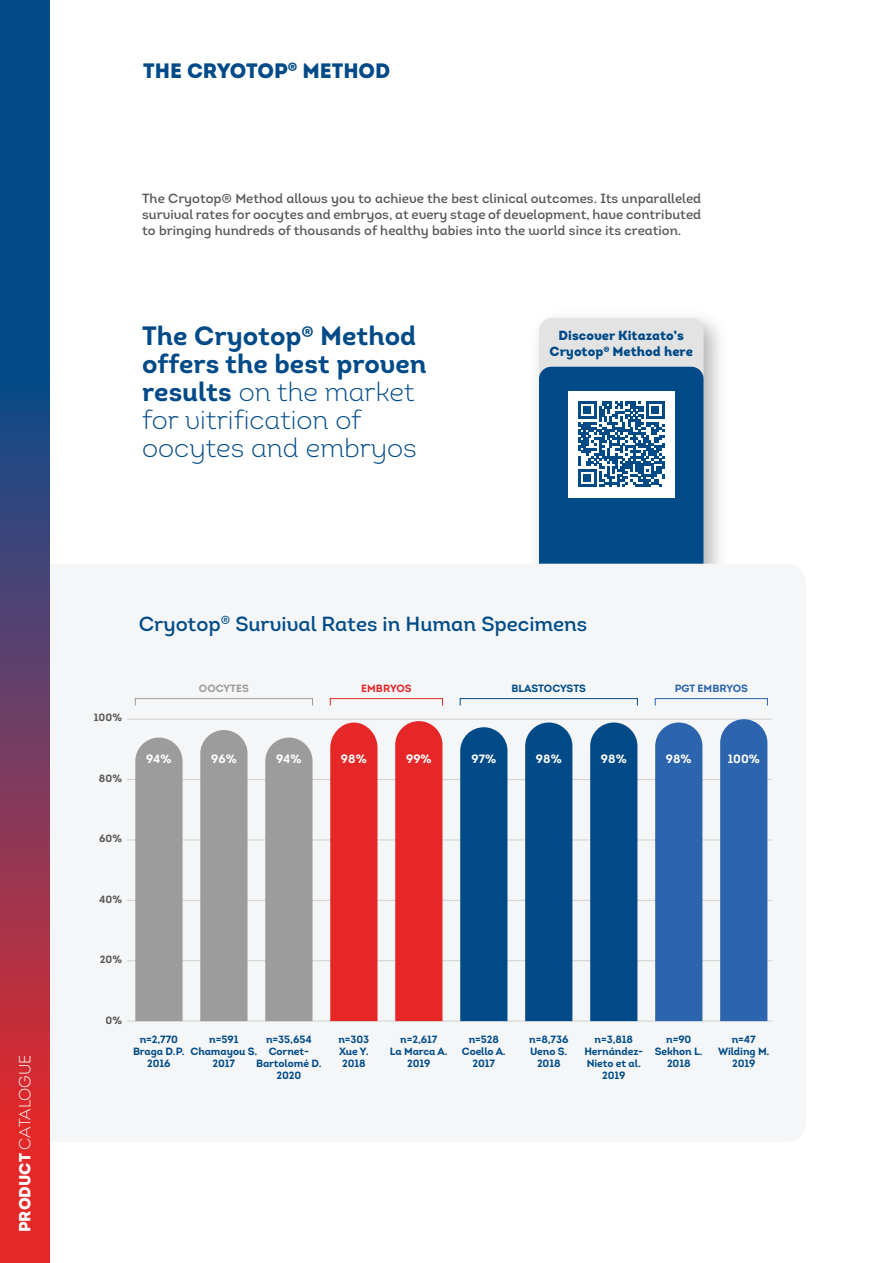
<style>
.page{position:relative;width:893px;height:1263px;background:#fff}
.page>*{position:absolute;margin:0;border:0;box-sizing:border-box;transform-origin:0 0}
.t1{font:26.55px/28px "Intro Light Alt";color:#004a88}
.t2{font:26.55px/28px "Intro Bold Alt";color:#004a88}
.t3{font:20.85px "Intro Black Alt";color:#004a88}
.t4{font:20.4px "Intro Regular Alt";color:#004a88}
.t5{font:16.05px "Intro Light Alt";letter-spacing:-.005em;color:#fff}
.t6{font:13.2px/16px "Intro Regular Alt";color:#565655;text-align:justify}
.t7{font:13.2px/16px "Intro Black Alt";color:#004a88;text-align:center}
.t8{font:12px "Intro Bold Alt";color:#fff}
.t9{font:10.5px/12px "Intro Bold Alt";letter-spacing:-.01em;color:#004a88;text-align:center}
.t10{font:10.5px "Intro Bold Alt";color:#565655}
.t11{font:10.5px "Intro Bold Alt";color:#2c64ae}
.t12{font:10.5px "Intro Bold Alt";color:#9c9c9c}
.t13{font:10.5px "Intro Bold Alt";color:#e52727}
.s1{font-family:"Intro Black Alt"}
.s2{font-family:"Intro Bold Alt"}
</style>
<div class="page">
<svg style="left:0;top:0;width:50px;height:1263px;background:#5f3d64"></svg>
<img style="left:537px;top:317px;width:184px;height:247px">
<div style="left:539px;top:318px;width:164px;height:306px;background:#e3e3e3;border-radius:12px"></div>
<div style="left:539px;top:367px;width:164px;height:308px;background:#004a88;border-radius:12px"></div>
<div style="left:568px;top:391px;width:107px;height:106px;background:#fff"></div>
<svg style="left:578px;top:401px;width:86px;height:86px"></svg>
<div style="left:50px;top:564px;width:756px;height:577px;background:#f4f6f8"></div>
<hr style="left:127px;top:1021px;width:645px;height:1px;background:#d0d0cf">
<hr style="left:127px;top:719px;width:645px;height:1px;background:#d0d0cf">
<hr style="left:127px;top:779px;width:645px;height:1px;background:#d0d0cf">
<hr style="left:127px;top:839px;width:645px;height:1px;background:#d0d0cf">
<hr style="left:127px;top:900px;width:645px;height:1px;background:#d0d0cf">
<hr style="left:127px;top:960px;width:645px;height:1px;background:#d0d0cf">
<svg style="left:135px;top:737px;width:48px;height:284px;background:#9f9f9f"></svg>
<svg style="left:200px;top:730px;width:48px;height:291px;background:#9f9f9f"></svg>
<svg style="left:265px;top:737px;width:48px;height:284px;background:#9f9f9f"></svg>
<div style="left:460px;top:727px;width:47px;height:294px;background:#004a88"></div>
<div style="left:720px;top:719px;width:47px;height:302px;background:#2c64ae"></div>
<div style="left:330px;top:722px;width:47px;height:299px;background:#e52727"></div>
<div style="left:525px;top:722px;width:47px;height:299px;background:#004a88"></div>
<div style="left:590px;top:722px;width:47px;height:299px;background:#004a88"></div>
<div style="left:655px;top:722px;width:47px;height:299px;background:#2c64ae"></div>
<div style="left:395px;top:721px;width:47px;height:300px;background:#e52727"></div>
<div style="left:135px;top:698px;width:178px;height:8px;border:1px solid #9c9c9c"></div>
<div style="left:460px;top:698px;width:178px;height:8px;border:1px solid #004a88"></div>
<div style="left:655px;top:698px;width:113px;height:8px;border:1px solid #2c64ae"></div>
<div style="left:330px;top:698px;width:113px;height:8px;border:1px solid #e52727"></div>
<p class="t5" style="left:15px;top:1232px;width:179px;rotate:-90deg"><span class="s1">PRODUCT</span> CATALOGUE</p>
<h2 class="t3" style="left:143px;top:57px;width:249px">THE CRYOTOP<sup>®</sup> METHOD</h2>
<p class="t6" style="left:142px;top:190px;width:560px">The Cryotop® Method allows you to achieve the best clinical outcomes. Its unparalleled survival rates for oocytes and embryos, at every stage of development, have contributed to bringing hundreds of thousands of healthy babies into the world since its creation.</p>
<h1 class="t2" style="left:142px;top:322px;width:286px">The Cryotop<sup>®</sup> Method offers the best proven</h1>
<h1 class="t1" style="left:142px;top:378px;width:276px"><span class="s2">results</span> on the market for vitrification of oocytes and embryos</h1>
<p class="t7" style="left:550px;top:327px;width:145px">Discover Kitazato’s<br>Cryotop<sup>®</sup> Method here</p>
<h3 class="t4" style="left:139px;top:611px;width:450px">Cryotop<sup>®</sup> Survival Rates in Human Specimens</h3>
<p class="t10" style="left:94px;top:711px;width:30px">100%</p>
<p class="t10" style="left:99px;top:771px;width:25px">80%</p>
<p class="t8" style="left:146px;top:751px;width:27px">94%</p>
<p class="t12" style="left:199px;top:682px;width:51px">OOCYTES</p>
<p class="t13" style="left:361px;top:682px;width:52px">EMBRYOS</p>
<p class="t9" style="left:512px;top:682px;width:76px">BLASTOCYSTS</p>
<p class="t11" style="left:675px;top:682px;width:75px">PGT EMBRYOS</p>
<p class="t8" style="left:211px;top:751px;width:27px">96%</p>
<p class="t8" style="left:276px;top:751px;width:27px">94%</p>
<p class="t8" style="left:341px;top:751px;width:27px">98%</p>
<p class="t8" style="left:406px;top:751px;width:27px">99%</p>
<p class="t8" style="left:471px;top:751px;width:26px">97%</p>
<p class="t8" style="left:536px;top:751px;width:27px">98%</p>
<p class="t8" style="left:601px;top:751px;width:27px">98%</p>
<p class="t8" style="left:666px;top:751px;width:27px">98%</p>
<p class="t8" style="left:728px;top:751px;width:34px">100%</p>
<p class="t10" style="left:99px;top:832px;width:24px">60%</p>
<p class="t10" style="left:99px;top:892px;width:24px">40%</p>
<p class="t10" style="left:100px;top:953px;width:24px">20%</p>
<p class="t10" style="left:105px;top:1013px;width:18px">0%</p>
<p class="t9" style="left:133px;top:1033px;width:53px">n=2,770<br>Braga D.P.<br>2016</p>
<p class="t9" style="left:190px;top:1033px;width:68px">n=591<br>Chamayou S.<br>2017</p>
<p class="t9" style="left:256px;top:1033px;width:67px">n=35,654<br>Cornet-<br>Bartolomé D.<br>2020</p>
<p class="t9" style="left:338px;top:1033px;width:32px;text-align:justify">n=303<br>Xue Y.<br>2018</p>
<p class="t9" style="left:390px;top:1033px;width:59px">n=2,617<br>La Marca A.<br>2019</p>
<p class="t9" style="left:462px;top:1033px;width:46px">n=528<br>Coello A.<br>2017</p>
<p class="t9" style="left:529px;top:1033px;width:41px">n=8,736<br>Ueno S.<br>2018</p>
<p class="t9" style="left:584px;top:1033px;width:60px">n=3,818<br>Hernández-<br>Nieto et al.<br>2019</p>
<p class="t9" style="left:655px;top:1033px;width:49px">n=90<br>Sekhon L.<br>2018</p>
<p class="t9" style="left:718px;top:1033px;width:53px">n=47<br>Wilding M.<br>2019</p>
</div>
